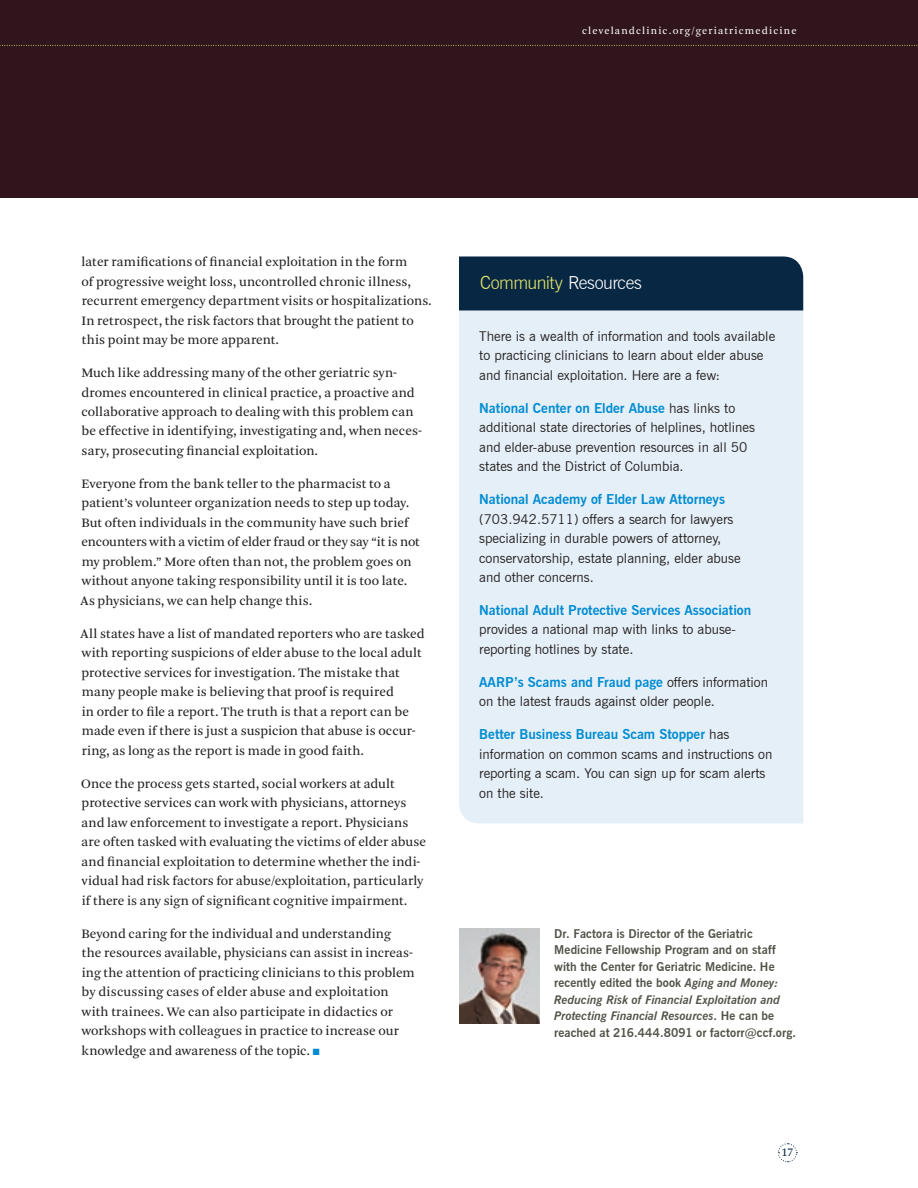
<style>
.page{position:relative;width:918px;height:1188px;background:#fff}
.page>*{position:absolute;margin:0;border:0;box-sizing:border-box;transform-origin:0 0}
.t1{font:300 18px "News Gothic BT";letter-spacing:-.025em;color:#e4e76b}
.t2{font:13.5px/19.5px "Arnhem Blond";letter-spacing:.005em;color:#231f20}
.t3{font:13.5px/19.5px "News Gothic BT";color:#231f20}
.t4{font:700 13.5px "News Gothic BT";color:#008cd2}
.t5{font:700 12px/16.5px "News Gothic BT";letter-spacing:.01em;color:#535249}
.t6{font:12px "Arnhem Blond";color:#082742}
.t7{font:10.5px "Arnhem Blond";letter-spacing:.11em;color:#fff}
.s1{color:#008cd2}
.s2{color:#fff}
.s3{font-weight:700;color:#008cd2}
.s4{font-style:italic}
</style>
<div class="page">
<div style="left:0;top:0;width:918px;height:198px;background:#31151c"></div>
<svg style="left:0;top:45px;width:918px;height:1px"></svg>
<div style="left:459px;top:310px;width:344px;height:514px;background:#e5eff7"></div>
<div style="left:459px;top:256px;width:344px;height:54px;background:#082742"></div>
<img style="left:459px;top:929px;width:81px;height:94px">
<svg style="left:778px;top:1143px;width:19px;height:20px"></svg>
<p class="t7" style="left:582px;top:25px;width:216px">clevelandclinic.org/geriatricmedicine</p>
<p class="t2" style="left:81px;top:252px;width:352px">later ramifications of financial exploitation in the form<br>of progressive weight loss, uncontrolled chronic illness, recurrent emergency department visits or hospitalizations.<br>In retrospect, the risk factors that brought the patient to this point may be more apparent.</p>
<p class="t2" style="left:81px;top:363px;width:342px">Much like addressing many of the other geriatric syn&shy;dromes encountered in clinical practice, a proactive and collaborative approach to dealing with this problem can be effective in identifying, investigating and, when neces&shy;sary, prosecuting financial exploitation.</p>
<p class="t2" style="left:81px;top:474px;width:341px">Everyone from the bank teller to the pharmacist to a patient’s volunteer organization needs to step up today.<br>But often individuals in the community have such brief encounters with a victim of elder fraud or they say “it is not my problem.” More often than not, the problem goes on without anyone taking responsibility until it is too late.<br>As physicians, we can help change this.</p>
<p class="t2" style="left:81px;top:624px;width:346px">All states have a list of mandated reporters who are tasked with reporting suspicions of elder abuse to the local adult protective services for investigation. The mistake that many people make is believing that proof is required<br>in order to file a report. The truth is that a report can be made even if there is just a suspicion that abuse is occur&shy;ring, as long as the report is made in good faith.</p>
<p class="t2" style="left:81px;top:774px;width:346px">Once the process gets started, social workers at adult protective services can work with physicians, attorneys and law enforcement to investigate a report. Physicians are often tasked with evaluating the victims of elder abuse and financial exploitation to determine whether the indi&shy;vidual had risk factors for abuse/exploitation, particularly if there is any sign of significant cognitive impairment.</p>
<p class="t2" style="left:81px;top:924px;width:335px">Beyond caring for the individual and understanding<br>the resources available, physicians can assist in increas&shy;ing the attention of practicing clinicians to this problem by discussing cases of elder abuse and exploitation with trainees. We can also participate in didactics or workshops with colleagues in practice to increase our knowledge and awareness of the topic. <span class="s1">■</span></p>
<h1 class="t1" style="left:480px;top:272px;width:163px">Community <span class="s2">Resources</span></h1>
<p class="t3" style="left:479px;top:326px;width:298px">There is a wealth of information and tools available to practicing clinicians to learn about elder abuse and financial exploitation. Here are a few:</p>
<p class="t3" style="left:479px;top:398px;width:277px"><span class="s3">National Center on Elder Abuse</span> has links to additional state directories of helplines, hotlines and elder-abuse prevention resources in all 50 states and the District of Columbia.</p>
<p class="t4" style="left:479px;top:491px;width:247px">National Academy of Elder Law Attorneys</p>
<p class="t3" style="left:479px;top:509px;width:263px">(703.942.5711) offers a search for lawyers specializing in durable powers of attorney, conservatorship, estate planning, elder abuse and other concerns.</p>
<p class="t4" style="left:479px;top:602px;width:274px">N ational Adult Protective Services Association</p>
<p class="t3" style="left:479px;top:620px;width:258px">provides a national map with links to abuse&shy;reporting hotlines by state.</p>
<p class="t3" style="left:479px;top:672px;width:290px"><span class="s3">AARP’s Scams and Fraud page</span> offers information on the latest frauds against older people.</p>
<p class="t3" style="left:479px;top:724px;width:295px"><span class="s3">Better Business Bureau Scam Stopper</span> has information on common scams and instructions on reporting a scam. You can sign up for scam alerts on the site.</p>
<p class="t5" style="left:554px;top:925px;width:243px">Dr. Factora is Director of the Geriatric Medicine Fellowship Program and on staff with the Center for Geriatric Medicine. He recently edited the book <span class="s4">Aging and Money:<br>Reducing Risk of Financial Exploitation and Protecting Financial Resources</span>. He can be reached at 216.444.8091 or factorr@ccf.org.</p>
<p class="t6" style="left:781px;top:1146px;width:14px">17</p>
</div>
